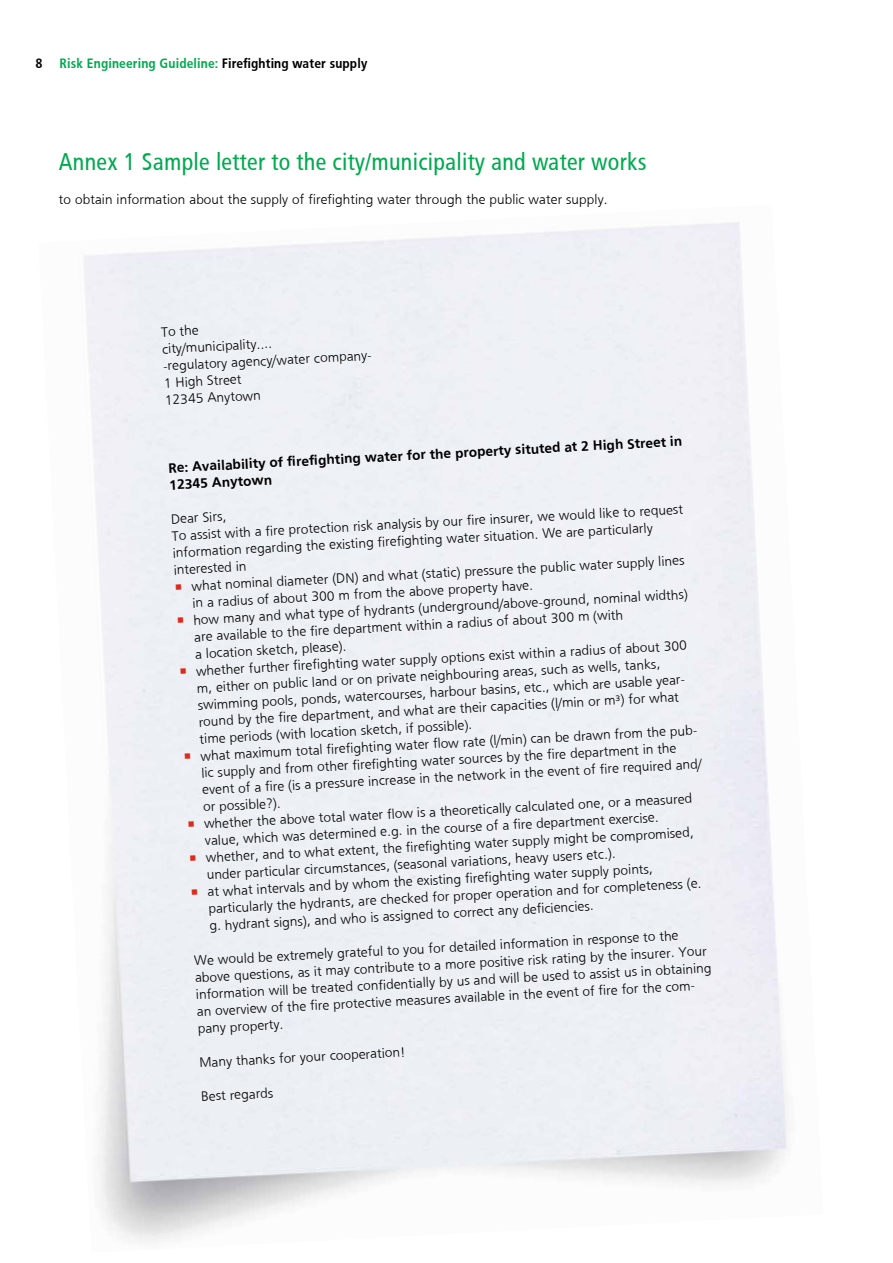
<style>
.page{position:relative;width:893px;height:1263px;background:#fff}
.page>*{position:absolute;margin:0;border:0;box-sizing:border-box;transform-origin:0 0}
.t1{font:24px "HDI Gerling Sans Cond Regular";letter-spacing:.01em;color:#00aa50}
.t2{font:13.5px/17px "HDI Gerling Sans Light";letter-spacing:.01em;color:#000}
.t3{font:13.5px/17px "HDI Gerling Sans Bold";color:#000}
.t4{font:13.5px "HDI Gerling Sans Cond Bold";letter-spacing:.01em;color:#00aa50}
.t5{font:13.5px "HDI Gerling Sans Cond Bold";color:#000}
.s1{color:#000}
.s2{color:#dd2a1b}
</style>
<div class="page">
<p class="t5" style="left:35px;top:55px;width:9px">8</p>
<p class="t4" style="left:60px;top:56px;width:309px">Risk Engineering Guideline: <span class="s1">Firefighting water supply</span></p>
<h1 class="t1" style="left:59px;top:148px;width:589px">Annex 1 Sample letter to the city/municipality and water works</h1>
<p class="t2" style="left:59px;top:191px;width:550px">to obtain information about the supply of firefighting water through the public water supply.</p>
<p class="t2" style="left:161px;top:324px;width:220px;rotate:-3deg">To the<br>city/municipality....<br>-regulatory agency/water company-<br>1 High Street<br>12345 Anytown</p>
<p class="t3" style="left:168px;top:459px;width:516px;rotate:-3deg">Re: Availability of fi refi ghting water for the property situted at 2 High Street in<br>12345 Anytown</p>
<p class="t2" style="left:171px;top:510px;width:513px;rotate:-3deg">Dear Sirs,<br>To assist with a fi re protection risk analysis by our fi re insurer, we would like to request information regarding the existing fi refi ghting water situation. We are particularly interested in</p>
<p class="t2" style="left:191px;top:578px;width:495px;text-indent:-17px;rotate:-3deg"><span class="s2">•</span> what nominal diameter (DN) and what (static) pressure the public water supply lines in a radius of about 300 m from the above property have.</p>
<p class="t2" style="left:193px;top:612px;width:496px;text-indent:-17px;rotate:-3deg"><span class="s2">•</span> how many and what type of hydrants (underground/above-ground, nominal widths) are available to the fi re department within a radius of about 300 m (with<br>a location sketch, please).</p>
<p class="t2" style="left:196px;top:662px;width:498px;text-indent:-17px;rotate:-3deg"><span class="s2">•</span> whether further fi refi ghting water supply options exist within a radius of about 300 m, either on public land or on private neighbouring areas, such as wells, tanks, swimming pools, ponds, watercourses, harbour basins, etc., which are usable year&shy;round by the fi re department, and what are their capacities (l/min or m³) for what time periods (with location sketch, if possible).</p>
<p class="t2" style="left:200px;top:747px;width:508px;text-indent:-17px;rotate:-3deg"><span class="s2">•</span> what maximum total fi refi ghting water fl ow rate (l/min) can be drawn from the pub&shy;lic supply and from other fi refi ghting water sources by the fi re department in the event of a fi re (is a pressure increase in the network in the event of fi re required and/ or possible?).</p>
<p class="t2" style="left:204px;top:815px;width:490px;text-indent:-17px;rotate:-3deg"><span class="s2">•</span> whether the above total water fl ow is a theoretically calculated one, or a measured value, which was determined e.g. in the course of a fi re department exercise.</p>
<p class="t2" style="left:205px;top:849px;width:490px;text-indent:-17px;rotate:-3deg"><span class="s2">•</span> whether, and to what extent, the fi refi ghting water supply might be compromised, under particular circumstances, (seasonal variations, heavy users etc.).</p>
<p class="t2" style="left:207px;top:883px;width:495px;text-indent:-17px;rotate:-3deg"><span class="s2">•</span> at what intervals and by whom the existing fi refi ghting water supply points, particularly the hydrants, are checked for proper operation and for completeness (e. g. hydrant signs), and who is assigned to correct any defi ciencies.</p>
<p class="t2" style="left:194px;top:952px;width:518px;rotate:-3deg">We would be extremely grateful to you for detailed information in response to the above questions, as it may contribute to a more positive risk rating by the insurer. Your information will be treated confi dentially by us and will be used to assist us in obtaining an overview of the fi re protective measures available in the event of fi re for the com&shy;pany property.</p>
<p class="t2" style="left:199px;top:1054px;width:208px;rotate:-3deg">Many thanks for your cooperation!</p>
<p class="t2" style="left:201px;top:1088px;width:73px;rotate:-3deg">Best regards</p>
</div>
